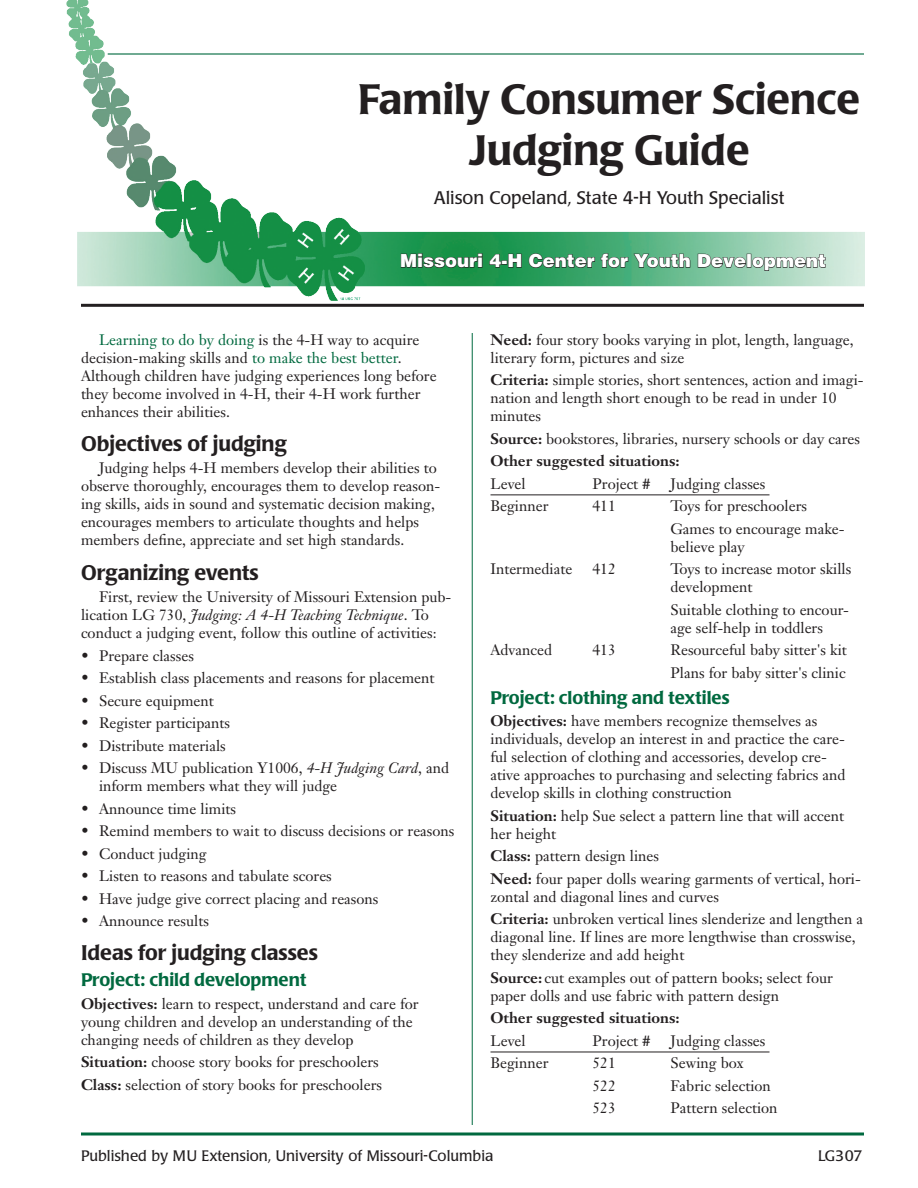
<style>
.page{position:relative;width:918px;height:1188px;background:#fff}
.page>*{position:absolute;margin:0;border:0;box-sizing:border-box;transform-origin:0 0}
.t1{font:500 42px/50.4px "Poppl Laudatio";color:#231f20;text-align:center}
.Heads{font:500 21px "Poppl Laudatio";color:#231f20}
.Subheads{font:500 18px "Poppl Laudatio";color:#00693f}
.Byline{font:18px "Poppl Laudatio";color:#231f20}
.t2{font:900 18px "Helvetica";color:#fff}
.text-no_indent{font:15px/18px "Janson Text";color:#231f20}
.Text{font:15px/18px "Janson Text";color:#231f20}
.bullet_list{font:15px/18px "Janson Text";color:#231f20}
.class_tabs{font:15px "Janson Text";color:#231f20}
.class_tabs_2nd_line{font:15px/18px "Janson Text";color:#231f20}
.t3{font:15px "Poppl Laudatio";color:#231f20}
.text-no_indent-2{font:700 15px "Janson Text";color:#231f20}
.s1{font-weight:700}
.s2{color:#00693f}
.s3{font-style:italic}
</style>
<div class="page">
<img style="left:66px;top:0;width:798px;height:301px">
<svg style="left:81px;top:1132px;width:783px;height:4px"></svg>
<hr style="left:472px;top:333px;width:1px;height:792px;background:#00693f">
<hr style="left:81px;top:304px;width:783px;height:3px;background:#231f20">
<hr style="left:108px;top:53px;width:756px;height:2px;background:#00693f">
<svg style="left:401px;top:253px;width:81px;height:15px"></svg>
<svg style="left:489px;top:253px;width:33px;height:15px"></svg>
<svg style="left:528px;top:253px;width:163px;height:15px"></svg>
<svg style="left:697px;top:253px;width:49px;height:15px"></svg>
<div style="left:747px;top:254px;width:4px;height:14px;border:1px solid #231f20"></div>
<svg style="left:752px;top:254px;width:74px;height:17px"></svg>
<hr style="left:490px;top:1052px;width:280px;height:1px;background:#231f20">
<hr style="left:490px;top:495px;width:280px;height:1px;background:#231f20">
<p class="t1" style="left:358px;top:75px;width:504px">Family Consumer Science<br>Judging Guide</p>
<p class="Byline" style="left:434px;top:188px;width:352px">Alison Copeland, State 4-H Youth Specialist</p>
<p class="t2" style="left:400px;top:249px;width:427px">Missouri 4-H Center for Youth Development</p>
<p class="text-no_indent" style="left:490px;top:330px;width:365px"><span class="s1">Need:</span> four story books varying in plot, length, language, literary form, pictures and size</p>
<p class="text-no_indent" style="left:490px;top:371px;width:375px"><span class="s1">Criteria:</span> simple stories, short sentences, action and imagi&shy;nation and length short enough to be read in under 10 minutes</p>
<p class="text-no_indent" style="left:490px;top:429px;width:371px"><span class="s1">Source:</span> bookstores, libraries, nursery schools or day cares</p>
<p class="text-no_indent-2" style="left:490px;top:451px;width:191px">Other suggested situations:</p>
<p class="class_tabs" style="left:490px;top:474px;width:37px">Level</p>
<p class="class_tabs" style="left:592px;top:474px;width:59px">Project #</p>
<p class="class_tabs" style="left:670px;top:474px;width:96px">Judging classes</p>
<p class="class_tabs" style="left:490px;top:497px;width:60px">Beginner</p>
<p class="class_tabs" style="left:592px;top:497px;width:25px">411</p>
<p class="class_tabs" style="left:670px;top:497px;width:138px">Toys for preschoolers</p>
<p class="class_tabs_2nd_line" style="left:670px;top:519px;width:176px">Games to encourage make&shy;believe play</p>
<p class="class_tabs_2nd_line" style="left:490px;top:560px;width:83px">Intermediate</p>
<p class="class_tabs_2nd_line" style="left:592px;top:560px;width:25px">412</p>
<p class="class_tabs_2nd_line" style="left:670px;top:560px;width:182px">Toys to increase motor skills development</p>
<p class="class_tabs_2nd_line" style="left:670px;top:600px;width:180px">Suitable clothing to encour&shy;age self-help in toddlers</p>
<p class="class_tabs" style="left:490px;top:641px;width:63px">Advanced</p>
<p class="class_tabs" style="left:592px;top:641px;width:25px">413</p>
<p class="class_tabs" style="left:670px;top:641px;width:178px">Resourceful baby sitter's kit</p>
<p class="class_tabs" style="left:670px;top:663px;width:177px">Plans for baby sitter's clinic</p>
<p class="Subheads" style="left:490px;top:687px;width:241px">Project: clothing and textiles</p>
<p class="text-no_indent" style="left:490px;top:712px;width:356px"><span class="s1">Objectives:</span> have members recognize themselves as individuals, develop an interest in and practice the care&shy;ful selection of clothing and accessories, develop cre&shy;ative approaches to purchasing and selecting fabrics and develop skills in clothing construction</p>
<p class="text-no_indent" style="left:490px;top:807px;width:355px"><span class="s1">Situation:</span> help Sue select a pattern line that will accent her height</p>
<p class="text-no_indent" style="left:490px;top:847px;width:170px"><span class="s1">Class:</span> pattern design lines</p>
<p class="text-no_indent" style="left:490px;top:870px;width:372px"><span class="s1">Need:</span> four paper dolls wearing garments of vertical, hori&shy;zontal and diagonal lines and curves</p>
<p class="text-no_indent" style="left:490px;top:910px;width:374px"><span class="s1">Criteria:</span> unbroken vertical lines slenderize and lengthen a diagonal line. If lines are more lengthwise than crosswise, they slenderize and add height</p>
<p class="text-no_indent" style="left:490px;top:969px;width:344px"><span class="s1">Source:</span> cut examples out of pattern books; select four paper dolls and use fabric with pattern design</p>
<p class="text-no_indent-2" style="left:490px;top:1008px;width:191px">Other suggested situations:</p>
<p class="class_tabs" style="left:490px;top:1031px;width:37px">Level</p>
<p class="class_tabs" style="left:592px;top:1031px;width:59px">Project #</p>
<p class="class_tabs" style="left:670px;top:1031px;width:96px">Judging classes</p>
<p class="class_tabs" style="left:490px;top:1054px;width:60px">Beginner</p>
<p class="class_tabs" style="left:592px;top:1054px;width:25px">521</p>
<p class="class_tabs" style="left:670px;top:1054px;width:74px">Sewing box</p>
<p class="class_tabs" style="left:592px;top:1076px;width:25px">522</p>
<p class="class_tabs" style="left:670px;top:1076px;width:102px">Fabric selection</p>
<p class="class_tabs" style="left:592px;top:1099px;width:25px">523</p>
<p class="class_tabs" style="left:670px;top:1099px;width:109px">Pattern selection</p>
<p class="t3" style="left:81px;top:1147px;width:414px">Published by MU Extension, University of Missouri-Columbia</p>
<p class="t3" style="left:818px;top:1147px;width:46px">LG307</p>
<p class="Text" style="left:81px;top:330px;width:357px;text-indent:18px"><span class="s2">Learning to do by doing</span> is the 4-H way to acquire decision-making skills and <span class="s2">to make the best better</span>.<br>Although children have judging experiences long before they become involved in 4-H, their 4-H work further enhances their abilities.</p>
<p class="Heads" style="left:81px;top:432px;width:208px">Objectives of judging</p>
<p class="Text" style="left:81px;top:459px;width:361px;text-indent:18px">Judging helps 4-H members develop their abilities to observe thoroughly, encourages them to develop reason&shy;ing skills, aids in sound and systematic decision making, encourages members to articulate thoughts and helps members define, appreciate and set high standards.</p>
<p class="Heads" style="left:81px;top:560px;width:179px">Organizing events</p>
<p class="Text" style="left:81px;top:588px;width:372px;text-indent:18px">First, review the University of Missouri Extension pub&shy;lication LG 730, <span class="s3">Judging: A 4-H Teaching Technique</span>. To conduct a judging event, follow this outline of activities:</p>
<p class="bullet_list" style="left:99px;top:646px;width:96px">Prepare classes</p>
<p class="bullet_list" style="left:99px;top:669px;width:337px">Establish class placements and reasons for placement</p>
<p class="bullet_list" style="left:99px;top:691px;width:116px">Secure equipment</p>
<p class="bullet_list" style="left:99px;top:714px;width:133px">Register participants</p>
<p class="bullet_list" style="left:99px;top:736px;width:128px">Distribute materials</p>
<p class="bullet_list" style="left:99px;top:759px;width:352px">Discuss MU publication Y1006, <span class="s3">4-H Judging Card</span>, and inform members what they will judge</p>
<p class="bullet_list" style="left:99px;top:799px;width:139px">Announce time limits</p>
<p class="bullet_list" style="left:99px;top:822px;width:357px">Remind members to wait to discuss decisions or reasons</p>
<p class="bullet_list" style="left:99px;top:844px;width:109px">Conduct judging</p>
<p class="bullet_list" style="left:99px;top:867px;width:234px">Listen to reasons and tabulate scores</p>
<p class="bullet_list" style="left:99px;top:889px;width:281px">Have judge give correct placing and reasons</p>
<p class="bullet_list" style="left:99px;top:912px;width:111px">Announce results</p>
<p class="Heads" style="left:81px;top:941px;width:238px">Ideas for judging classes</p>
<p class="Subheads" style="left:81px;top:970px;width:227px">Project: child development</p>
<p class="text-no_indent" style="left:81px;top:995px;width:339px"><span class="s1">Objectives:</span> learn to respect, understand and care for young children and develop an understanding of the changing needs of children as they develop</p>
<p class="text-no_indent" style="left:81px;top:1053px;width:299px"><span class="s1">Situation:</span> choose story books for preschoolers</p>
<p class="text-no_indent" style="left:81px;top:1076px;width:303px"><span class="s1">Class:</span> selection of story books for preschoolers</p>
<p class="Text" style="left:81px;top:644px;width:9px;line-height:22.5px;text-align:justify">• • • • • •</p>
<p class="Text" style="left:81px;top:797px;width:9px;line-height:22.5px;text-align:justify">• • • • • •</p>
</div>
